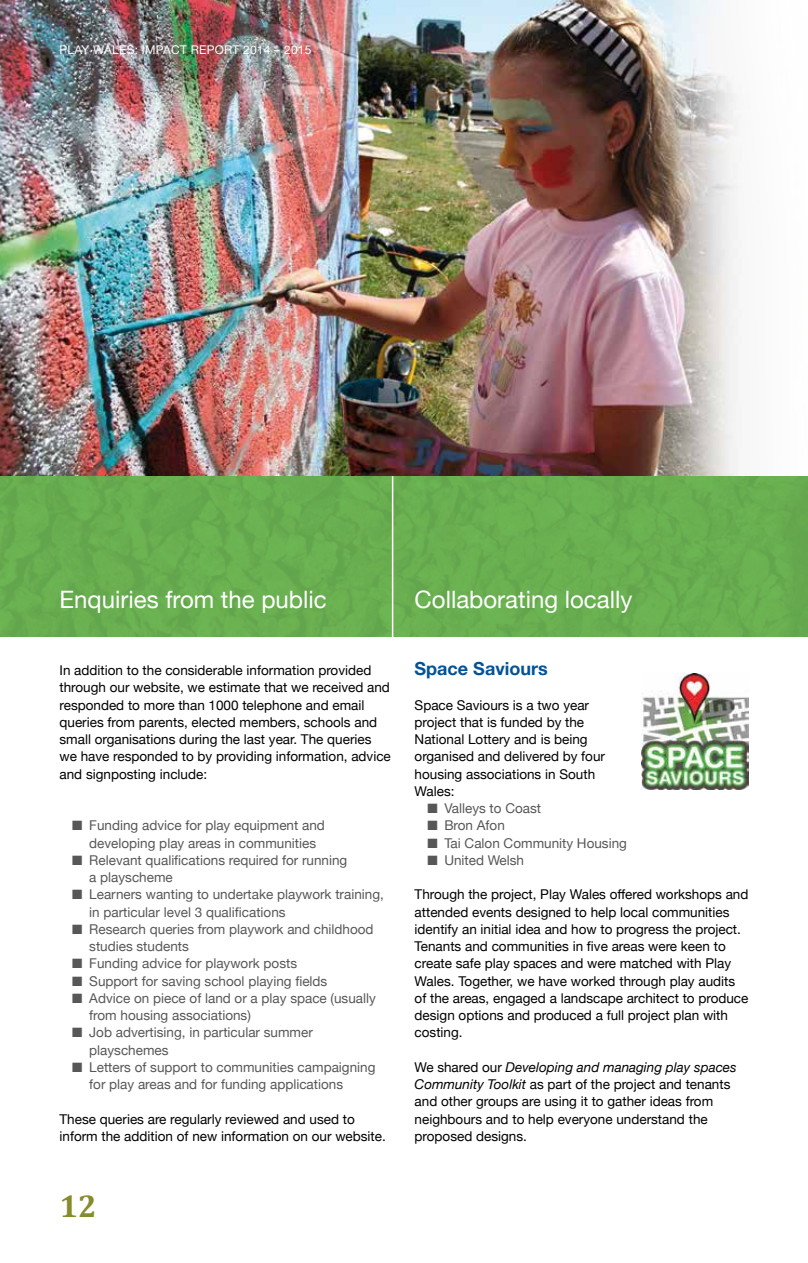
<style>
.page{position:relative;width:808px;height:1263px;background:#fff}
.page>*{position:absolute;margin:0;border:0;box-sizing:border-box;transform-origin:0 0}
.t1{font:700 31.5px "Cambria";color:#858c2c}
.t2{font:24px "Helvetica Neue";color:#fff}
.t3{font:700 18px "Helvetica Neue";color:#005399}
.t4{font:13.5px/17.2px "Helvetica Neue";color:#000}
.t5{font:13.5px/17.2px "Helvetica Neue";color:#575756}
.t6{font:12px "Helvetica Neue";letter-spacing:.02em;color:#fff}
.s1{font-style:italic}
</style>
<div class="page">
<hr style="left:807px;top:1003px;width:1px;height:260px;background:#c0dcae">
<img style="left:0;top:0;width:739px;height:476px">
<img style="left:0;top:476px;width:808px;height:160px">
<img style="left:641px;top:674px;width:107px;height:116px">
<hr style="left:392px;top:476px;width:1px;height:169px;background:#fff">
<p class="t6" style="left:60px;top:41px;width:253px">PLAY WALES: IMPACT REPORT 2014 – 2015</p>
<h2 class="t2" style="left:60px;top:582px;width:269px">Enquiries from the public</h2>
<p class="t4" style="left:60px;top:662px;width:333px">In addition to the considerable information provided through our website, we estimate that we received and responded to more than 1000 telephone and email queries from parents, elected members, schools and small organisations during the last year. The queries we have responded to by providing information, advice and signposting include:</p>
<p class="t5" style="left:89px;top:818px;width:237px;text-indent:-17px">■ Funding advice for play equipment and developing play areas in communities</p>
<p class="t5" style="left:89px;top:852px;width:260px;text-indent:-17px">■ Relevant qualifications required for running a playscheme</p>
<p class="t5" style="left:89px;top:887px;width:296px;text-indent:-17px">■ Learners wanting to undertake playwork training, in particular level 3 qualifications</p>
<p class="t5" style="left:89px;top:921px;width:286px;text-indent:-17px">■ Research queries from playwork and childhood studies students</p>
<p class="t5" style="left:72px;top:956px;width:226px">■ Funding advice for playwork posts</p>
<p class="t5" style="left:72px;top:973px;width:257px">■ Support for saving school playing fields</p>
<p class="t5" style="left:89px;top:990px;width:288px;text-indent:-17px">■ Advice on piece of land or a play space (usually from housing associations)</p>
<p class="t5" style="left:89px;top:1025px;width:225px;text-indent:-17px">■ Job advertising, in particular summer playschemes</p>
<p class="t5" style="left:89px;top:1059px;width:288px;text-indent:-17px">■ Letters of support to communities campaigning for play areas and for funding applications</p>
<p class="t4" style="left:60px;top:1111px;width:328px">These queries are regularly reviewed and used to inform the addition of new information on our website.</p>
<h1 class="t1" style="left:60px;top:1184px;width:39px">12</h1>
<h2 class="t2" style="left:415px;top:582px;width:219px">Collaborating locally</h2>
<h3 class="t3" style="left:415px;top:654px;width:135px">Space Saviours</h3>
<p class="t4" style="left:415px;top:697px;width:192px">Space Saviours is a two year project that is funded by the<br>National Lottery and is being organised and delivered by four housing associations in South<br>Wales:</p>
<p class="t5" style="left:427px;top:800px;width:115px">■ Valleys to Coast</p>
<p class="t5" style="left:427px;top:818px;width:79px">■ Bron Afon</p>
<p class="t5" style="left:427px;top:835px;width:201px">■ Tai Calon Community Housing</p>
<p class="t5" style="left:427px;top:852px;width:98px">■ United Welsh</p>
<p class="t4" style="left:415px;top:887px;width:335px">Through the project, Play Wales offered workshops and attended events designed to help local communities identify an initial idea and how to progress the project.<br>Tenants and communities in five areas were keen to create safe play spaces and were matched with Play Wales. Together, we have worked through play audits of the areas, engaged a landscape architect to produce design options and produced a full project plan with costing.</p>
<p class="t4" style="left:415px;top:1059px;width:324px">We shared our <span class="s1">Developing and managing play spaces Community Toolkit</span> as part of the project and tenants and other groups are using it to gather ideas from neighbours and to help everyone understand the proposed designs.</p>
</div>
